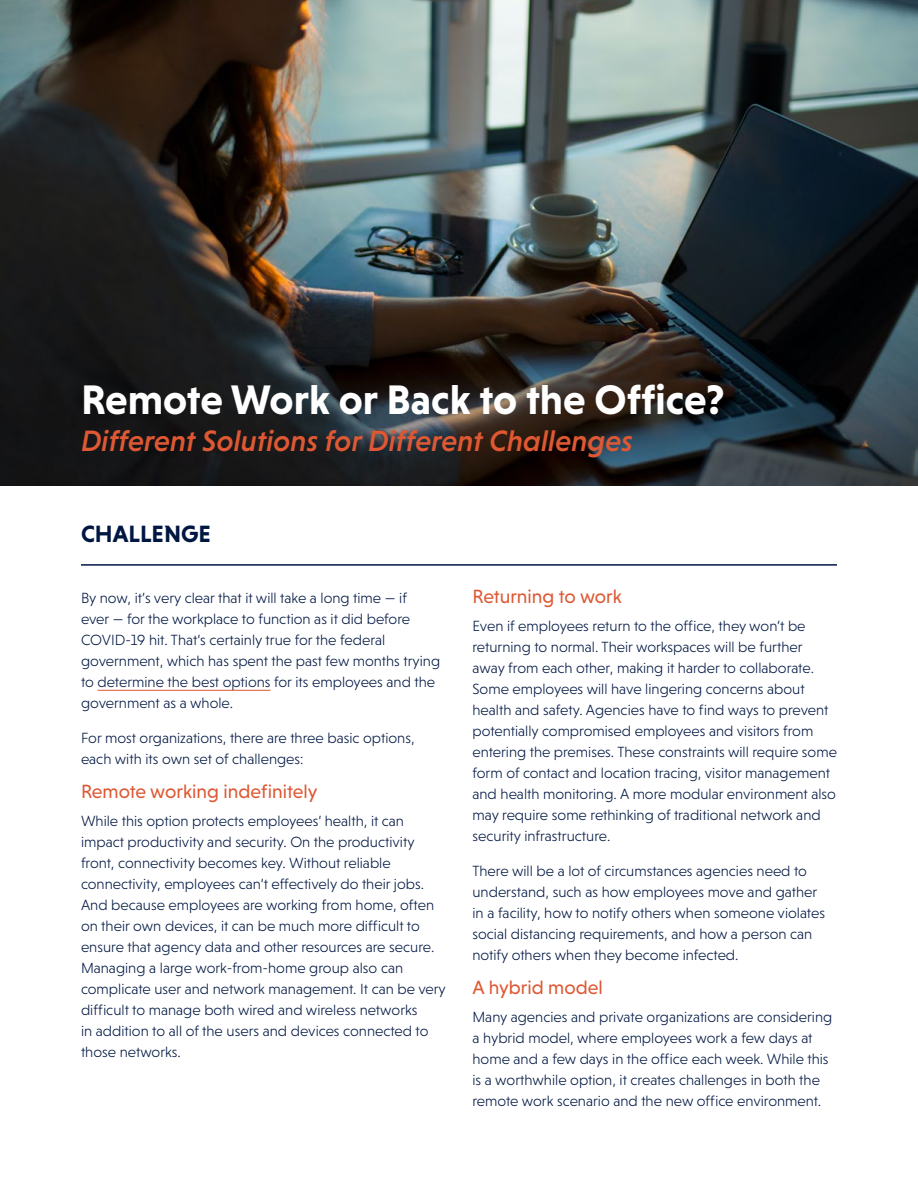
<style>
.page{position:relative;width:918px;height:1188px;background:#fff}
.page>*{position:absolute;margin:0;border:0;box-sizing:border-box;transform-origin:0 0}
.t1{font:700 42px "Niveau Grotesk";color:#fff}
.t2{font:italic 500 30px "Niveau Grotesk";color:#de5833}
.t3{font:700 24px "Niveau Grotesk";color:#001742}
.t4{font:19.5px "Niveau Grotesk";color:#de5833}
.t5{font:300 15px/21px "Niveau Grotesk";color:#001742}
</style>
<div class="page">
<img style="left:0;top:0;width:918px;height:486px">
<hr style="left:81px;top:564px;width:756px;height:2px;background:#001742">
<hr style="left:98px;top:690px;width:173px;height:1px;background:#de5833">
<h1 class="t1" style="left:81px;top:375px;width:645px">Remote Work or Back to the Office?</h1>
<h2 class="t2" style="left:81px;top:423px;width:554px">Different Solutions for Different Challenges</h2>
<h3 class="t3" style="left:81px;top:520px;width:132px">CHALLENGE</h3>
<p class="t5" style="left:81px;top:588px;width:361px">By now, it’s very clear that it will take a long time — if<br>ever — for the workplace to function as it did before COVID-19 hit. That’s certainly true for the federal government, which has spent the past few months trying to determine the best options for its employees and the government as a whole.</p>
<p class="t5" style="left:81px;top:727px;width:335px">For most organizations, there are three basic options, each with its own set of challenges:</p>
<h3 class="t4" style="left:81px;top:781px;width:238px">Remote working indefinitely</h3>
<p class="t5" style="left:81px;top:810px;width:366px">While this option protects employees’ health, it can impact productivity and security. On the productivity front, connectivity becomes key. Without reliable connectivity, employees can’t effectively do their jobs.<br>And because employees are working from home, often on their own devices, it can be much more difficult to ensure that agency data and other resources are secure.<br>Managing a large work-from-home group also can complicate user and network management. It can be very difficult to manage both wired and wireless networks<br>in addition to all of the users and devices connected to those networks.</p>
<h3 class="t4" style="left:472px;top:586px;width:151px">Returning to work</h3>
<p class="t5" style="left:472px;top:615px;width:366px">Even if employees return to the office, they won’t be returning to normal. Their workspaces will be further away from each other, making it harder to collaborate.<br>Some employees will have lingering concerns about health and safety. Agencies have to find ways to prevent potentially compromised employees and visitors from entering the premises. These constraints will require some form of contact and location tracing, visitor management and health monitoring. A more modular environment also may require some rethinking of traditional network and security infrastructure.</p>
<p class="t5" style="left:472px;top:860px;width:354px">There will be a lot of circumstances agencies need to understand, such as how employees move and gather in a facility, how to notify others when someone violates social distancing requirements, and how a person can notify others when they become infected.</p>
<h3 class="t4" style="left:472px;top:976px;width:132px">A hybrid model</h3>
<p class="t5" style="left:472px;top:1006px;width:361px">Many agencies and private organizations are considering a hybrid model, where employees work a few days at home and a few days in the office each week. While this is a worthwhile option, it creates challenges in both the remote work scenario and the new office environment.</p>
</div>
